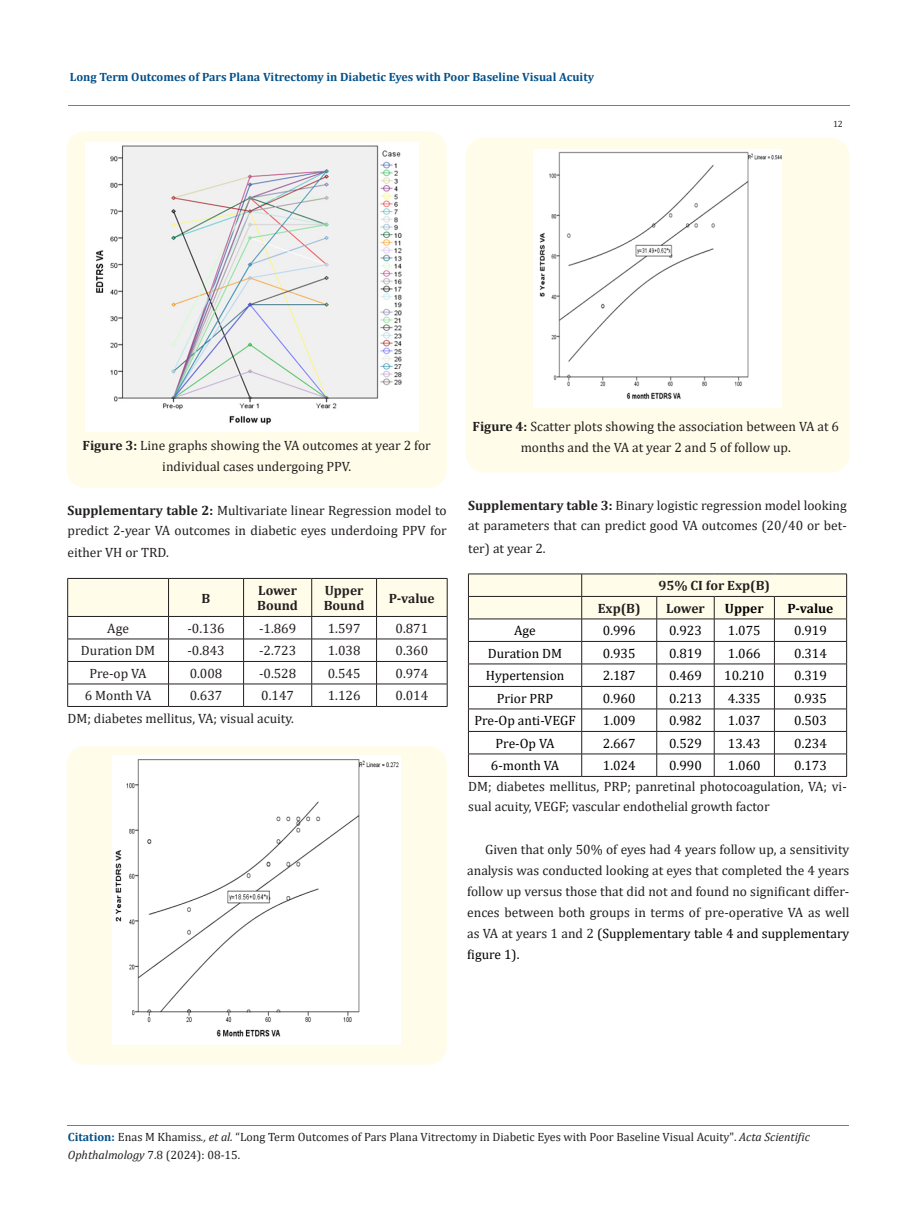
<style>
.page{position:relative;width:917px;height:1224px;background:#fff}
.page>*{position:absolute;margin:0;border:0;box-sizing:border-box;transform-origin:0 0}
.t1{font:13.5px/21px "Cambria";color:#231f20}
.t2{font:13.5px "Cambria";color:#000}
.t3{font:700 13.5px/15.6px "Cambria";color:#231f20}
.t4{font:700 13.5px "Cambria";color:#000}
.t5{font:12px/18px "Cambria";color:#231f20}
.t6{font:700 12px "Cambria";color:#035089}
.t7{font:9px "Cambria";color:#231f20}
.s1{font-weight:700}
.s2{color:#000}
.s3{font-weight:700;color:#035089}
.s4{font-style:italic}
</style>
<div class="page">
<hr style="left:68px;top:105px;width:781px;height:1px;background:#e05d1a">
<div style="left:67px;top:131px;width:380px;height:357px;background:#fffde9;border-radius:18px"></div>
<img style="left:85px;top:143px;width:333px;height:289px">
<svg style="left:67px;top:578px;width:381px;height:128px"></svg>
<hr style="left:67px;top:706px;width:101px;height:1px;background:#231f20">
<hr style="left:168px;top:706px;width:75px;height:1px;background:#231f20">
<hr style="left:243px;top:706px;width:69px;height:1px;background:#231f20">
<hr style="left:312px;top:706px;width:64px;height:1px;background:#231f20">
<hr style="left:376px;top:706px;width:71px;height:1px;background:#231f20">
<div style="left:67px;top:746px;width:380px;height:319px;background:#fffde9;border-radius:18px"></div>
<div style="left:113px;top:756px;width:288px;height:288px;background:#fff"></div>
<div style="left:466px;top:138px;width:383px;height:334px;background:#fffde9;border-radius:18px"></div>
<img style="left:533px;top:149px;width:248px;height:258px">
<svg style="left:468px;top:574px;width:379px;height:202px"></svg>
<hr style="left:468px;top:776px;width:113px;height:1px;background:#231f20">
<hr style="left:581px;top:776px;width:75px;height:1px;background:#231f20">
<hr style="left:656px;top:776px;width:58px;height:1px;background:#231f20">
<hr style="left:714px;top:776px;width:60px;height:1px;background:#231f20">
<hr style="left:774px;top:776px;width:72px;height:1px;background:#231f20">
<hr style="left:67px;top:1126px;width:781px;height:1px;background:#e05d1a">
<p class="t6" style="left:70px;top:68px;width:525px">Long Term Outcomes of Pars Plana Vitrectomy in Diabetic Eyes with Poor Baseline Visual Acuity</p>
<p class="t7" style="left:833px;top:118px;width:11px">12</p>
<p class="t1" style="left:83px;top:435px;width:350px;text-align:center"><span class="s1">Figure 3:</span> Line graphs showing the VA outcomes at year 2 for individual cases undergoing PPV.</p>
<p class="t1" style="left:67px;top:500px;width:381px;line-height:20.2px"><span class="s1">Supplementary table 2:</span> Multivariate linear Regression model to predict 2-year VA outcomes in diabetic eyes underdoing PPV for</p>
<p class="t1" style="left:67px;top:542px;width:103px">either VH or TRD.</p>
<p class="t3" style="left:202px;top:590px;width:10px">B</p>
<p class="t3" style="left:257px;top:582px;width:42px">Lower<br>Bound</p>
<p class="t3" style="left:324px;top:582px;width:42px">Upper<br>Bound</p>
<p class="t3" style="left:389px;top:590px;width:47px">P-value</p>
<p class="t1" style="left:107px;top:618px;width:23px">Age</p>
<p class="t1" style="left:187px;top:618px;width:39px">-0.136</p>
<p class="t1" style="left:259px;top:618px;width:39px">-1.869</p>
<p class="t1" style="left:328px;top:618px;width:34px">1.597</p>
<p class="t1" style="left:395px;top:618px;width:34px">0.871</p>
<p class="t1" style="left:81px;top:640px;width:76px">Duration DM</p>
<p class="t1" style="left:187px;top:640px;width:39px">-0.843</p>
<p class="t1" style="left:259px;top:640px;width:39px">-2.723</p>
<p class="t1" style="left:328px;top:640px;width:34px">1.038</p>
<p class="t1" style="left:395px;top:640px;width:34px">0.360</p>
<p class="t1" style="left:89px;top:663px;width:59px">Pre-op VA</p>
<p class="t1" style="left:190px;top:663px;width:34px">0.008</p>
<p class="t1" style="left:259px;top:663px;width:39px">-0.528</p>
<p class="t1" style="left:328px;top:663px;width:34px">0.545</p>
<p class="t1" style="left:395px;top:663px;width:34px">0.974</p>
<p class="t1" style="left:85px;top:685px;width:68px">6 Month VA</p>
<p class="t1" style="left:190px;top:685px;width:34px">0.637</p>
<p class="t1" style="left:261px;top:685px;width:34px">0.147</p>
<p class="t1" style="left:328px;top:685px;width:34px">1.126</p>
<p class="t1" style="left:395px;top:685px;width:34px">0.014</p>
<p class="t1" style="left:67px;top:708px;width:228px">DM; diabetes mellitus, VA; visual acuity.</p>
<p class="t1" style="left:472px;top:416px;width:368px;text-align:center"><span class="s1">Figure 4:</span> Scatter plots showing the association between VA at 6 months and the VA at year 2 and 5 of follow up.</p>
<p class="t1" style="left:468px;top:495px;width:380px;line-height:20.2px"><span class="s1">Supplementary table 3:</span> Binary logistic regression model looking at parameters that can predict good VA outcomes (20/40 or bet-</p>
<p class="t1" style="left:468px;top:538px;width:79px">ter) at year 2.</p>
<p class="t3" style="left:658px;top:578px;width:113px">95% CI for Exp(B)</p>
<p class="t3" style="left:598px;top:600px;width:44px">Exp(B)</p>
<p class="t3" style="left:666px;top:600px;width:40px">Lower</p>
<p class="t4" style="left:725px;top:599px;width:40px">Upper</p>
<p class="t4" style="left:787px;top:599px;width:47px">P-value</p>
<p class="t2" style="left:514px;top:623px;width:23px">Age</p>
<p class="t2" style="left:603px;top:623px;width:34px">0.996</p>
<p class="t2" style="left:669px;top:623px;width:34px">0.923</p>
<p class="t2" style="left:728px;top:623px;width:34px">1.075</p>
<p class="t2" style="left:794px;top:623px;width:34px">0.919</p>
<p class="t2" style="left:488px;top:645px;width:76px">Duration DM</p>
<p class="t2" style="left:603px;top:645px;width:34px">0.935</p>
<p class="t2" style="left:669px;top:645px;width:34px">0.819</p>
<p class="t2" style="left:728px;top:645px;width:34px">1.066</p>
<p class="t2" style="left:794px;top:645px;width:34px">0.314</p>
<p class="t2" style="left:486px;top:668px;width:80px">Hypertension</p>
<p class="t2" style="left:603px;top:668px;width:34px">2.187</p>
<p class="t2" style="left:669px;top:668px;width:34px">0.469</p>
<p class="t2" style="left:724px;top:668px;width:42px">10.210</p>
<p class="t2" style="left:794px;top:668px;width:34px">0.319</p>
<p class="t2" style="left:497px;top:690px;width:58px">Prior PRP</p>
<p class="t2" style="left:603px;top:690px;width:34px">0.960</p>
<p class="t2" style="left:669px;top:690px;width:34px">0.213</p>
<p class="t2" style="left:728px;top:690px;width:34px">4.335</p>
<p class="t2" style="left:794px;top:690px;width:34px">0.935</p>
<p class="t2" style="left:474px;top:713px;width:103px">Pre-Op anti-VEGF</p>
<p class="t2" style="left:603px;top:713px;width:34px">1.009</p>
<p class="t2" style="left:669px;top:713px;width:34px">0.982</p>
<p class="t2" style="left:728px;top:713px;width:34px">1.037</p>
<p class="t2" style="left:794px;top:713px;width:34px">0.503</p>
<p class="t2" style="left:495px;top:735px;width:60px">Pre-Op VA</p>
<p class="t2" style="left:603px;top:735px;width:34px">2.667</p>
<p class="t2" style="left:669px;top:735px;width:34px">0.529</p>
<p class="t2" style="left:728px;top:735px;width:34px">13.43</p>
<p class="t2" style="left:794px;top:735px;width:34px">0.234</p>
<p class="t2" style="left:491px;top:758px;width:70px">6-month VA</p>
<p class="t2" style="left:603px;top:758px;width:34px">1.024</p>
<p class="t2" style="left:669px;top:758px;width:34px">0.990</p>
<p class="t2" style="left:728px;top:758px;width:34px">1.060</p>
<p class="t2" style="left:794px;top:758px;width:34px">0.173</p>
<p class="t1" style="left:468px;top:776px;width:380px;line-height:20.2px">DM; diabetes mellitus, PRP; panretinal photocoagulation, VA; vi&shy;sual acuity, VEGF; vascular endothelial growth factor</p>
<p class="t1" style="left:467px;top:839px;width:384px;text-align:justify;text-indent:18px">Given that only 50% of eyes had 4 years follow up, a sensitivity analysis was conducted looking at eyes that completed the 4 years follow up versus those that did not and found no significant differ&shy;ences between both groups in terms of pre-operative VA as well as VA at years 1 and 2 <span class="s2">(Supplementary table 4 and supplementary figure 1).</span></p>
<p class="t5" style="left:68px;top:1128px;width:743px"><span class="s3">Citation:</span> Enas M Khamiss<span class="s4">., et al.</span> “Long Term Outcomes of Pars Plana Vitrectomy in Diabetic Eyes with Poor Baseline Visual Acuity". <span class="s4">Acta Scientific<br>Ophthalmology</span> 7.8 (2024): 08-15.</p>
</div>
